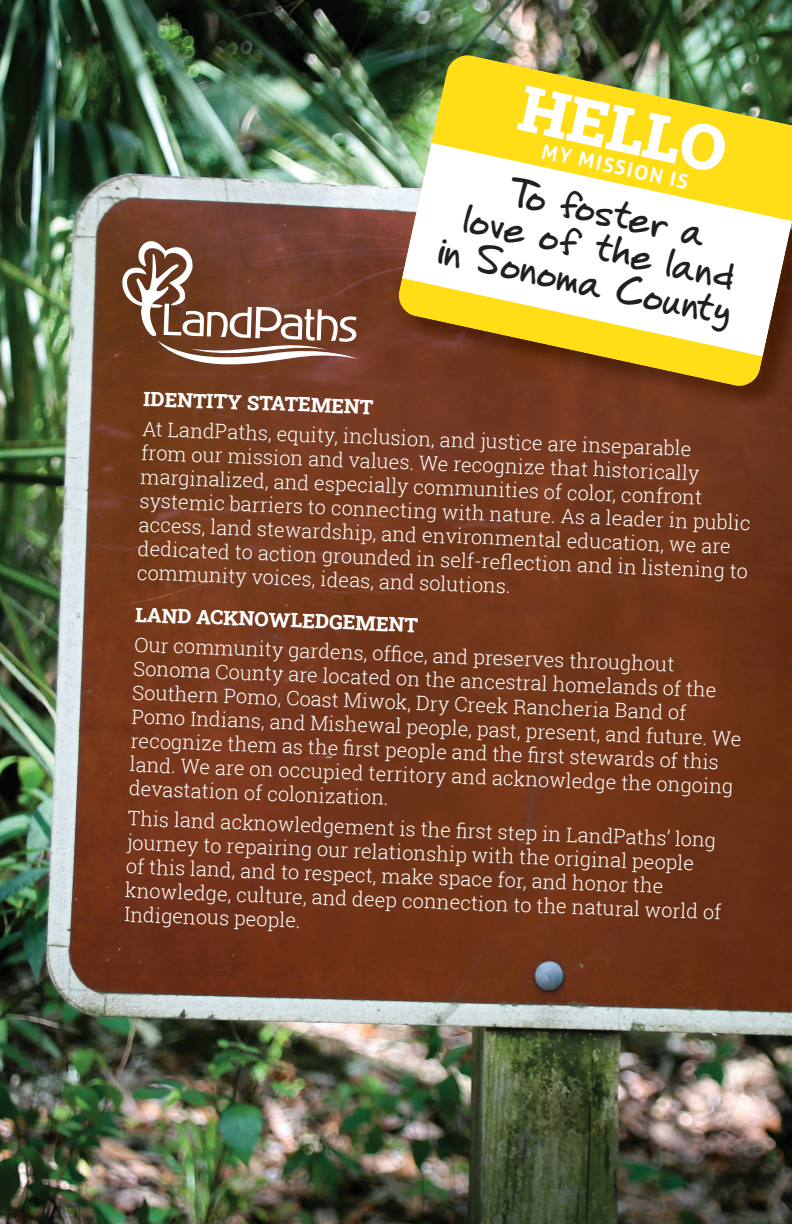
<style>
.page{position:relative;width:792px;height:1224px;background:#fff}
.page>*{position:absolute;margin:0;border:0;box-sizing:border-box;transform-origin:0 0}
.t1{font:900 63.2px "Roboto Slab";color:#fff}
.t2{font:33.6px/36px "Sharpie Missy";color:#231f20;text-align:center}
.t3{font:300 20px/24px "Roboto Slab";color:#fff}
.t4{font:800 20px "Roboto Slab";color:#fff}
.t5{font:700 20px "Aller";color:#fff}
</style>
<div class="page">
<img style="left:0;top:0;width:792px;height:1224px">
<svg style="left:122px;top:241px;width:236px;height:124px"></svg>
<img style="left:402px;top:388px;width:390px;height:23px">
<img style="left:397px;top:53px;width:395px;height:335px">
<svg style="left:402px;top:143px;width:390px;height:213px"></svg>
<h1 class="t1" style="left:529px;top:65px;width:212px;rotate:12deg">HELLO</h1>
<p class="t5" style="left:545px;top:139px;width:151px;rotate:12deg">MY MISSION IS</p>
<h2 class="t2" style="left:459px;top:161px;width:300px;rotate:12deg">To foster a<br>love of the land in Sonoma County</h2>
<p class="t4" style="left:144px;top:385px;width:232px;rotate:2deg">IDENTITY STATEMENT</p>
<p class="t3" style="left:142px;top:417px;width:613px;rotate:2deg">At LandPaths, equity, inclusion, and justice are inseparable<br>from our mission and values. We recognize that historically marginalized, and especially communities of color, confront systemic barriers to connecting with nature. As a leader in public access, land stewardship, and environmental education, we are dedicated to action grounded in self-refl ection and in listening to community voices, ideas, and solutions.</p>
<p class="t4" style="left:136px;top:601px;width:284px;rotate:2deg">LAND ACKNOWLEDGEMENT</p>
<p class="t3" style="left:134px;top:632px;width:612px;rotate:2deg">Our community gardens, offi ce, and preserves throughout Sonoma County are located on the ancestral homelands of the Southern Pomo, Coast Miwok, Dry Creek Rancheria Band of Pomo Indians, and Mishewal people, past, present, and future. We recognize them as the fi rst people and the fi rst stewards of this land. We are on occupied territory and acknowledge the ongoing devastation of colonization.</p>
<p class="t3" style="left:128px;top:806px;width:598px;rotate:2deg">This land acknowledgement is the fi rst step in LandPaths’ long journey to repairing our relationship with the original people<br>of this land, and to respect, make space for, and honor the knowledge, culture, and deep connection to the natural world of Indigenous people.</p>
</div>
